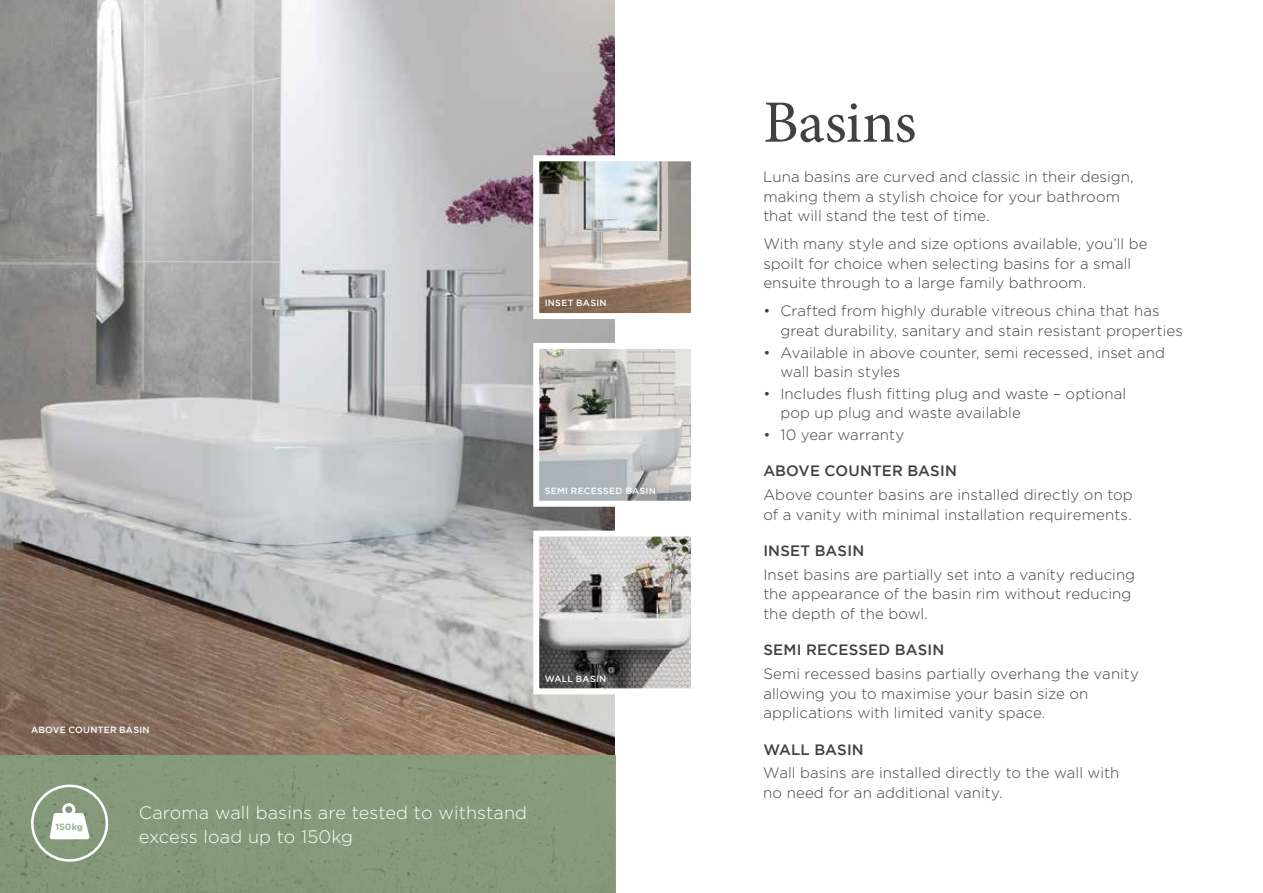
<style>
.page{position:relative;width:1263px;height:893px;background:#fff}
.page>*{position:absolute;margin:0;border:0;box-sizing:border-box;transform-origin:0 0}
.t1{font:60px "Minion Pro";letter-spacing:-.005em;color:#414042}
.t2{font:300 18px/24px "Gotham";letter-spacing:.01em;color:#fff}
.t3{font:300 15px/19.5px "Gotham";letter-spacing:.005em;color:#414042}
.t4{font:500 15px "Gotham";letter-spacing:.015em;color:#414042}
.t5{font:500 9px "Gotham";letter-spacing:.03em;color:#fff}
.t6{font:700 9px "Gotham";letter-spacing:.005em;color:#95b593}
</style>
<div class="page">
<img style="left:0;top:0;width:615px;height:755px">
<img style="left:540px;top:162px;width:150px;height:150px">
<div style="left:533px;top:155px;width:164px;height:164px;border:6px solid #fff"></div>
<img style="left:540px;top:350px;width:150px;height:150px">
<div style="left:533px;top:343px;width:164px;height:164px;border:6px solid #fff"></div>
<img style="left:540px;top:538px;width:150px;height:149px">
<div style="left:533px;top:531px;width:164px;height:163px;border:6px solid #fff"></div>
<div style="left:0;top:755px;width:615px;height:138px;background:#859a7b"></div>
<div style="left:31px;top:785px;width:77px;height:77px;border:3px solid #fff;border-radius:50%"></div>
<svg style="left:49px;top:803px;width:41px;height:36px"></svg>
<div style="left:56px;top:821px;width:24px;height:12px;background:#fff"></div>
<p class="t5" style="left:545px;top:298px;width:63px">INSET BASIN</p>
<p class="t5" style="left:545px;top:486px;width:113px">SEMI RECESSED BASIN</p>
<p class="t5" style="left:31px;top:725px;width:120px">ABOVE COUNTER BASIN</p>
<p class="t5" style="left:545px;top:674px;width:63px">WALL BASIN</p>
<p class="t6" style="left:55px;top:821px;width:29px">150kg</p>
<p class="t2" style="left:139px;top:800px;width:390px">Caroma wall basins are tested to withstand excess load up to 150kg</p>
<h1 class="t1" style="left:763px;top:82px;width:155px">Basins</h1>
<p class="t3" style="left:763px;top:167px;width:372px">Luna basins are curved and classic in their design, making them a stylish choice for your bathroom that will stand the test of time.</p>
<p class="t3" style="left:763px;top:234px;width:386px">With many style and size options available, you’ll be spoilt for choice when selecting basins for a small ensuite through to a large family bathroom.</p>
<p class="t3" style="left:780px;top:301px;width:404px;text-indent:-17px">• Crafted from highly durable vitreous china that has great durability, sanitary and stain resistant properties</p>
<p class="t3" style="left:780px;top:342px;width:386px;text-indent:-17px">• Available in above counter, semi recessed, inset and wall basin styles</p>
<p class="t3" style="left:780px;top:383px;width:347px;text-indent:-17px">• Includes flush fitting plug and waste – optional pop up plug and waste available</p>
<p class="t3" style="left:763px;top:425px;width:142px">• 10 year warranty</p>
<p class="t4" style="left:763px;top:463px;width:195px">ABOVE COUNTER BASIN</p>
<p class="t3" style="left:763px;top:485px;width:371px">Above counter basins are installed directly on top of a vanity with minimal installation requirements.</p>
<p class="t4" style="left:763px;top:542px;width:102px">INSET BASIN</p>
<p class="t3" style="left:763px;top:565px;width:373px">Inset basins are partially set into a vanity reducing the appearance of the basin rim without reducing the depth of the bowl.</p>
<p class="t4" style="left:763px;top:642px;width:182px">SEMI RECESSED BASIN</p>
<p class="t3" style="left:763px;top:664px;width:377px">Semi recessed basins partially overhang the vanity allowing you to maximise your basin size on applications with limited vanity space.</p>
<p class="t4" style="left:763px;top:741px;width:102px">WALL BASIN</p>
<p class="t3" style="left:763px;top:763px;width:357px">Wall basins are installed directly to the wall with no need for an additional vanity.</p>
</div>
